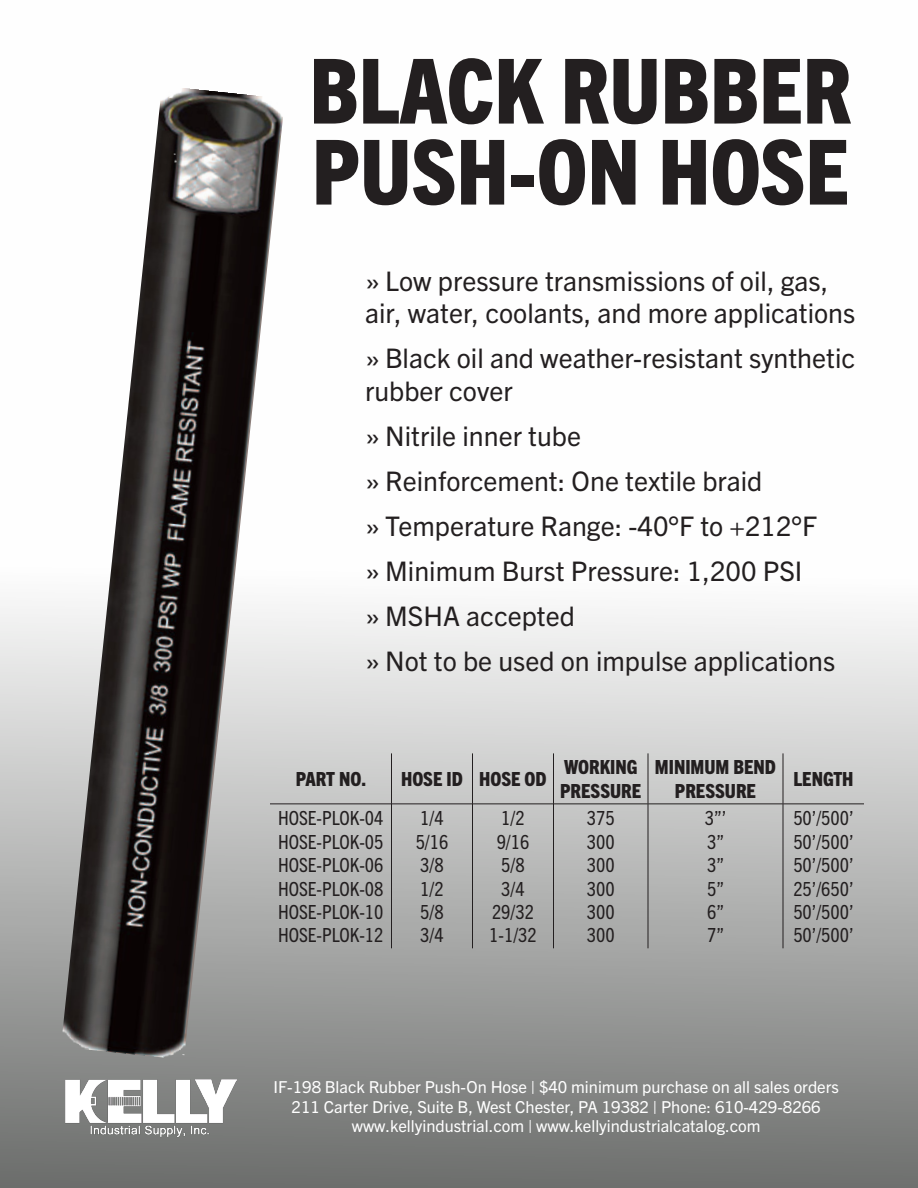
<style>
.page{position:relative;width:918px;height:1188px;background:#fff}
.page>*{position:absolute;margin:0;border:0;box-sizing:border-box;transform-origin:0 0}
.t1{font:800 condensed 90px "Trade Gothic Next LT Pro";color:#231f20}
.t2{font:27px/32.4px "Trade Gothic Next LT Pro";color:#231f20}
.t3{font:condensed 19.5px "Trade Gothic Next LT Pro";color:#231f20}
.t4{font:800 condensed 19.5px/23.4px "Trade Gothic Next LT Pro";color:#231f20}
.t5{font:16.5px "Trade Gothic Next LT Pro";color:#fff}
</style>
<div class="page">
<svg style="left:0;top:606px;width:918px;height:582px;background:#aeafae"></svg>
<img style="left:66px;top:1080px;width:171px;height:59px">
<img style="left:61px;top:88px;width:224px;height:972px">
<hr style="left:270px;top:803px;width:121px;height:1px;background:#231f20">
<hr style="left:392px;top:803px;width:80px;height:1px;background:#231f20">
<hr style="left:473px;top:803px;width:80px;height:1px;background:#231f20">
<hr style="left:554px;top:803px;width:94px;height:1px;background:#231f20">
<hr style="left:648px;top:803px;width:135px;height:1px;background:#231f20">
<hr style="left:783px;top:803px;width:81px;height:1px;background:#231f20">
<hr style="left:391px;top:804px;width:1px;height:144px;background:#231f20">
<hr style="left:472px;top:804px;width:1px;height:144px;background:#231f20">
<hr style="left:553px;top:804px;width:1px;height:144px;background:#231f20">
<hr style="left:648px;top:804px;width:1px;height:144px;background:#231f20">
<hr style="left:783px;top:804px;width:1px;height:144px;background:#231f20">
<hr style="left:391px;top:753px;width:1px;height:51px;background:#231f20">
<hr style="left:472px;top:753px;width:1px;height:51px;background:#231f20">
<hr style="left:553px;top:753px;width:1px;height:51px;background:#231f20">
<hr style="left:648px;top:753px;width:1px;height:51px;background:#231f20">
<hr style="left:783px;top:753px;width:1px;height:51px;background:#231f20">
<p class="t1" style="left:310px;top:30px;width:543px">BLACK RUBBER</p>
<p class="t1" style="left:312px;top:111px;width:539px">PUSH-ON HOSE</p>
<p class="t2" style="left:365px;top:263px;width:492px">» Low pressure transmissions of oil, gas, air, water, coolants, and more applications</p>
<p class="t2" style="left:365px;top:340px;width:492px">» Black oil and weather-resistant synthetic rubber cover</p>
<p class="t2" style="left:365px;top:418px;width:218px">» Nitrile inner tube</p>
<p class="t2" style="left:365px;top:463px;width:399px">» Reinforcement: One textile braid</p>
<p class="t2" style="left:365px;top:508px;width:454px">» Temperature Range: -40°F to +212°F</p>
<p class="t2" style="left:365px;top:553px;width:439px">» Minimum Burst Pressure: 1,200 PSI</p>
<p class="t2" style="left:365px;top:598px;width:211px">» MSHA accepted</p>
<p class="t2" style="left:365px;top:643px;width:472px">» Not to be used on impulse applications</p>
<p class="t4" style="left:296px;top:766px;width:72px">PART NO.</p>
<p class="t4" style="left:401px;top:766px;width:63px">HOSE ID</p>
<p class="t4" style="left:479px;top:766px;width:69px">HOSE OD</p>
<p class="t4" style="left:560px;top:755px;width:83px">WORKING<br>PRESSURE</p>
<p class="t4" style="left:655px;top:755px;width:123px;text-align:center">MINIMUM BEND<br>PRESSURE</p>
<p class="t4" style="left:793px;top:766px;width:62px">LENGTH</p>
<p class="t3" style="left:278px;top:805px;width:107px">HOSE-PLOK-04</p>
<p class="t3" style="left:278px;top:828px;width:107px">HOSE-PLOK-05</p>
<p class="t3" style="left:278px;top:852px;width:107px">HOSE-PLOK-06</p>
<p class="t3" style="left:278px;top:875px;width:107px">HOSE-PLOK-08</p>
<p class="t3" style="left:278px;top:899px;width:107px">HOSE-PLOK-10</p>
<p class="t3" style="left:278px;top:922px;width:107px">HOSE-PLOK-12</p>
<p class="t3" style="left:420px;top:805px;width:25px">1/4</p>
<p class="t3" style="left:416px;top:828px;width:34px">5/16</p>
<p class="t3" style="left:420px;top:852px;width:25px">3/8</p>
<p class="t3" style="left:420px;top:875px;width:25px">1/2</p>
<p class="t3" style="left:420px;top:899px;width:25px">5/8</p>
<p class="t3" style="left:420px;top:922px;width:25px">3/4</p>
<p class="t3" style="left:501px;top:805px;width:25px">1/2</p>
<p class="t3" style="left:497px;top:828px;width:34px">9/16</p>
<p class="t3" style="left:501px;top:852px;width:25px">5/8</p>
<p class="t3" style="left:501px;top:875px;width:25px">3/4</p>
<p class="t3" style="left:492px;top:899px;width:43px">29/32</p>
<p class="t3" style="left:489px;top:922px;width:49px">1-1/32</p>
<p class="t3" style="left:587px;top:805px;width:29px">375</p>
<p class="t3" style="left:587px;top:828px;width:29px">300</p>
<p class="t3" style="left:587px;top:852px;width:29px">300</p>
<p class="t3" style="left:587px;top:875px;width:29px">300</p>
<p class="t3" style="left:587px;top:899px;width:29px">300</p>
<p class="t3" style="left:587px;top:922px;width:29px">300</p>
<p class="t3" style="left:705px;top:805px;width:23px">3”’</p>
<p class="t3" style="left:707px;top:828px;width:19px">3”</p>
<p class="t3" style="left:707px;top:852px;width:19px">3”</p>
<p class="t3" style="left:707px;top:875px;width:19px">5”</p>
<p class="t3" style="left:707px;top:899px;width:19px">6”</p>
<p class="t3" style="left:707px;top:922px;width:19px">7”</p>
<p class="t3" style="left:793px;top:805px;width:62px">50’/500’</p>
<p class="t3" style="left:793px;top:828px;width:62px">50’/500’</p>
<p class="t3" style="left:793px;top:852px;width:62px">50’/500’</p>
<p class="t3" style="left:793px;top:875px;width:62px">25’/650’</p>
<p class="t3" style="left:793px;top:899px;width:62px">50’/500’</p>
<p class="t3" style="left:793px;top:922px;width:62px">50’/500’</p>
<p class="t5" style="left:273px;top:1075px;width:567px">IF-198 Black Rubber Push-On Hose | $40 minimum purchase on all sales orders</p>
<p class="t5" style="left:292px;top:1095px;width:531px">211 Carter Drive, Suite B, West Chester, PA 19382 | Phone: 610-429-8266</p>
<p class="t5" style="left:352px;top:1115px;width:410px">www.kellyindustrial.com | www.kellyindustrialcatalog.com</p>
</div>
